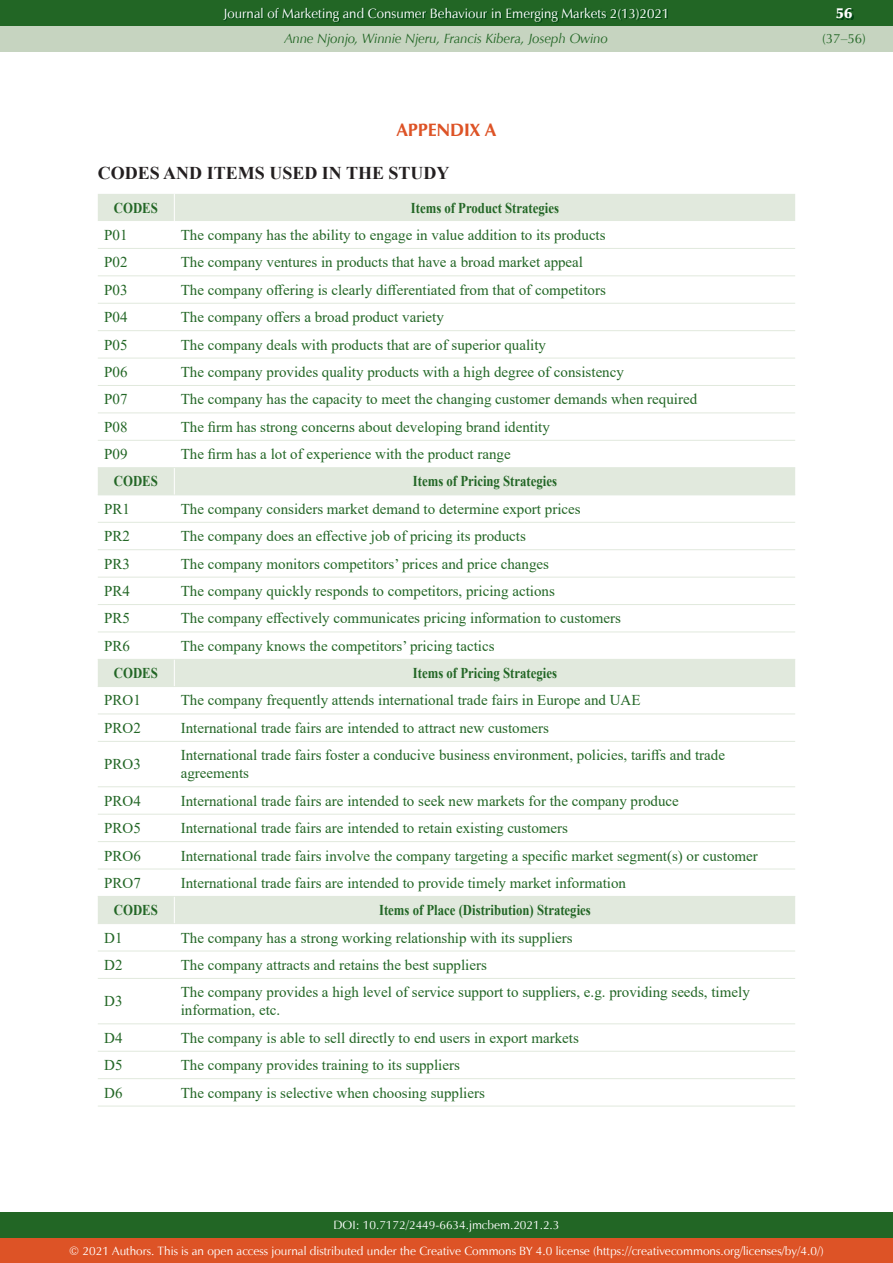
<style>
.page{position:relative;width:893px;height:1263px;background:#fff}
.page>*{position:absolute;margin:0;border:0;box-sizing:border-box;transform-origin:0 0}
.t1{font:700 18px "Times New Roman";color:#231f20}
.t2{font:700 18px "Zapf Humnst EU";color:#dd5326}
.t3{font:15px/18px "Times New Roman";color:#226625}
.t4{font:700 15px "Times New Roman";color:#226625;scale:.85 1}
.t5{font:15px "Zapf Humnst Ult EU";color:#fff}
.t6{font:13.5px "Zapf Humnst EU";color:#fff}
.t7{font:italic 13.5px "Zapf Humnst EU";color:#226625}
.t8{font:13.5px "Zapf Humnst EU";color:#226625}
.t9{font:12px "Zapf Humnst EU";color:#fff}
</style>
<div class="page">
<div style="left:0;top:0;width:893px;height:51px;background:#c6d4c0"></div>
<div style="left:0;top:1237px;width:893px;height:26px;background:#dd5326"></div>
<div style="left:0;top:1212px;width:893px;height:25px;background:#226625"></div>
<div style="left:0;top:0;width:893px;height:26px;background:#226625"></div>
<img style="left:224px;top:9px;width:443px;height:14px">
<img style="left:837px;top:10px;width:16px;height:10px">
<svg style="left:98px;top:194px;width:697px;height:729px"></svg>
<svg style="left:174px;top:194px;width:1px;height:27px"></svg>
<hr style="left:98px;top:248px;width:697px;height:1px;background:#e1e9dd">
<hr style="left:98px;top:275px;width:697px;height:1px;background:#e1e9dd">
<hr style="left:98px;top:303px;width:697px;height:1px;background:#e1e9dd">
<hr style="left:98px;top:330px;width:697px;height:1px;background:#e1e9dd">
<hr style="left:98px;top:358px;width:697px;height:1px;background:#e1e9dd">
<hr style="left:98px;top:385px;width:697px;height:1px;background:#e1e9dd">
<hr style="left:98px;top:412px;width:697px;height:1px;background:#e1e9dd">
<hr style="left:98px;top:440px;width:697px;height:1px;background:#e1e9dd">
<hr style="left:98px;top:467px;width:697px;height:1px;background:#e1e9dd">
<hr style="left:98px;top:494px;width:697px;height:1px;background:#e1e9dd">
<hr style="left:98px;top:522px;width:697px;height:1px;background:#e1e9dd">
<hr style="left:98px;top:549px;width:697px;height:1px;background:#e1e9dd">
<hr style="left:98px;top:577px;width:697px;height:1px;background:#e1e9dd">
<hr style="left:98px;top:604px;width:697px;height:1px;background:#e1e9dd">
<hr style="left:98px;top:632px;width:697px;height:1px;background:#e1e9dd">
<hr style="left:98px;top:659px;width:697px;height:1px;background:#e1e9dd">
<hr style="left:98px;top:686px;width:697px;height:1px;background:#e1e9dd">
<hr style="left:98px;top:713px;width:697px;height:1px;background:#e1e9dd">
<hr style="left:98px;top:741px;width:697px;height:1px;background:#e1e9dd">
<hr style="left:98px;top:786px;width:697px;height:1px;background:#e1e9dd">
<hr style="left:98px;top:814px;width:697px;height:1px;background:#e1e9dd">
<hr style="left:98px;top:841px;width:697px;height:1px;background:#e1e9dd">
<hr style="left:98px;top:869px;width:697px;height:1px;background:#e1e9dd">
<hr style="left:98px;top:896px;width:697px;height:1px;background:#e1e9dd">
<hr style="left:98px;top:923px;width:697px;height:1px;background:#e1e9dd">
<hr style="left:98px;top:951px;width:697px;height:1px;background:#e1e9dd">
<hr style="left:98px;top:978px;width:697px;height:1px;background:#e1e9dd">
<hr style="left:98px;top:1023px;width:697px;height:1px;background:#e1e9dd">
<hr style="left:98px;top:1051px;width:697px;height:1px;background:#e1e9dd">
<hr style="left:98px;top:1078px;width:697px;height:1px;background:#e1e9dd">
<hr style="left:98px;top:1106px;width:697px;height:1px;background:#e1e9dd">
<svg style="left:174px;top:468px;width:1px;height:26px"></svg>
<svg style="left:174px;top:660px;width:1px;height:26px"></svg>
<svg style="left:174px;top:897px;width:1px;height:26px"></svg>
<p class="t6" style="left:224px;top:5px;width:447px">Journal of Marketing and Consumer Behaviour in Emerging Markets 2(13)2021</p>
<p class="t7" style="left:285px;top:30px;width:325px">Anne Njonjo, Winnie Njeru, Francis Kibera, Joseph Owino</p>
<p class="t2" style="left:397px;top:119px;width:101px">APPENDIX A</p>
<p class="t1" style="left:98px;top:163px;width:353px">CODES AND ITEMS USED IN THE STUDY</p>
<p class="t4" style="left:114px;top:199px;width:53px">CODES</p>
<p class="t4" style="left:411px;top:199px;width:176px">Items of Product Strategies</p>
<p class="t3" style="left:104px;top:226px;width:25px">P01</p>
<p class="t3" style="left:181px;top:226px;width:426px">The company has the ability to engage in value addition to its products</p>
<p class="t3" style="left:104px;top:253px;width:25px">P02</p>
<p class="t3" style="left:181px;top:253px;width:404px">The company ventures in products that have a broad market appeal</p>
<p class="t3" style="left:104px;top:281px;width:25px">P03</p>
<p class="t3" style="left:181px;top:281px;width:427px">The company offering is clearly differentiated from that of competitors</p>
<p class="t3" style="left:104px;top:308px;width:25px">P04</p>
<p class="t3" style="left:181px;top:308px;width:265px">The company offers a broad product variety</p>
<p class="t3" style="left:104px;top:335px;width:25px">P05</p>
<p class="t3" style="left:181px;top:335px;width:367px">The company deals with products that are of superior quality</p>
<p class="t3" style="left:104px;top:363px;width:25px">P06</p>
<p class="t3" style="left:181px;top:363px;width:445px">The company provides quality products with a high degree of consistency</p>
<p class="t3" style="left:104px;top:390px;width:25px">P07</p>
<p class="t3" style="left:181px;top:390px;width:518px">The company has the capacity to meet the changing customer demands when required</p>
<p class="t3" style="left:104px;top:418px;width:25px">P08</p>
<p class="t3" style="left:181px;top:418px;width:371px">The firm has strong concerns about developing brand identity</p>
<p class="t3" style="left:104px;top:445px;width:25px">P09</p>
<p class="t3" style="left:181px;top:445px;width:331px">The firm has a lot of experience with the product range</p>
<p class="t4" style="left:114px;top:473px;width:53px">CODES</p>
<p class="t4" style="left:413px;top:473px;width:171px">Items of Pricing Strategies</p>
<p class="t3" style="left:104px;top:500px;width:27px">PR1</p>
<p class="t3" style="left:181px;top:500px;width:401px">The company considers market demand to determine export prices</p>
<p class="t3" style="left:104px;top:527px;width:27px">PR2</p>
<p class="t3" style="left:181px;top:527px;width:347px">The company does an effective job of pricing its products</p>
<p class="t3" style="left:104px;top:554px;width:27px">PR3</p>
<p class="t3" style="left:181px;top:554px;width:370px">The company monitors competitors’ prices and price changes</p>
<p class="t3" style="left:104px;top:582px;width:27px">PR4</p>
<p class="t3" style="left:181px;top:582px;width:376px">The company quickly responds to competitors, pricing actions</p>
<p class="t3" style="left:104px;top:609px;width:27px">PR5</p>
<p class="t3" style="left:181px;top:609px;width:442px">The company effectively communicates pricing information to customers</p>
<p class="t3" style="left:104px;top:637px;width:27px">PR6</p>
<p class="t3" style="left:181px;top:637px;width:315px">The company knows the competitors’ pricing tactics</p>
<p class="t4" style="left:114px;top:665px;width:53px">CODES</p>
<p class="t4" style="left:413px;top:665px;width:171px">Items of Pricing Strategies</p>
<p class="t3" style="left:104px;top:691px;width:38px">PRO1</p>
<p class="t3" style="left:181px;top:691px;width:461px">The company frequently attends international trade fairs in Europe and UAE</p>
<p class="t3" style="left:104px;top:719px;width:38px">PRO2</p>
<p class="t3" style="left:181px;top:719px;width:370px">International trade fairs are intended to attract new customers</p>
<p class="t3" style="left:104px;top:755px;width:38px">PRO3</p>
<p class="t3" style="left:181px;top:746px;width:546px">International trade fairs foster a conducive business environment, policies, tariffs and trade agreements</p>
<p class="t3" style="left:104px;top:792px;width:38px">PRO4</p>
<p class="t3" style="left:181px;top:792px;width:500px">International trade fairs are intended to seek new markets for the company produce</p>
<p class="t3" style="left:104px;top:819px;width:38px">PRO5</p>
<p class="t3" style="left:181px;top:819px;width:389px">International trade fairs are intended to retain existing customers</p>
<p class="t3" style="left:104px;top:846px;width:38px">PRO6</p>
<p class="t3" style="left:181px;top:846px;width:579px">International trade fairs involve the company targeting a specific market segment(s) or customer</p>
<p class="t3" style="left:104px;top:874px;width:38px">PRO7</p>
<p class="t3" style="left:181px;top:874px;width:447px">International trade fairs are intended to provide timely market information</p>
<p class="t4" style="left:114px;top:902px;width:53px">CODES</p>
<p class="t4" style="left:379px;top:902px;width:251px">Items of Place (Distribution) Strategies</p>
<p class="t3" style="left:104px;top:928px;width:20px">D1</p>
<p class="t3" style="left:181px;top:928px;width:394px">The company has a strong working relationship with its suppliers</p>
<p class="t3" style="left:104px;top:956px;width:20px">D2</p>
<p class="t3" style="left:181px;top:956px;width:308px">The company attracts and retains the best suppliers</p>
<p class="t3" style="left:104px;top:992px;width:20px">D3</p>
<p class="t3" style="left:181px;top:983px;width:571px">The company provides a high level of service support to suppliers, e.g. providing seeds, timely information, etc.</p>
<p class="t3" style="left:104px;top:1029px;width:20px">D4</p>
<p class="t3" style="left:181px;top:1029px;width:400px">The company is able to sell directly to end users in export markets</p>
<p class="t3" style="left:104px;top:1056px;width:20px">D5</p>
<p class="t3" style="left:181px;top:1056px;width:281px">The company provides training to its suppliers</p>
<p class="t3" style="left:104px;top:1083px;width:20px">D6</p>
<p class="t3" style="left:181px;top:1083px;width:306px">The company is selective when choosing suppliers</p>
<p class="t9" style="left:333px;top:1218px;width:227px">DOI: 10.7172/2449-6634.jmcbem.2021.2.3</p>
<p class="t5" style="left:836px;top:4px;width:18px">56</p>
<p class="t8" style="left:822px;top:30px;width:45px">(37–56)</p>
<p class="t9" style="left:69px;top:1243px;width:756px">© 2021 Authors. This is an open access journal distributed under the Creative Commons BY 4.0 license (https://creativecommons.org/licenses/by/4.0/)</p>
</div>
